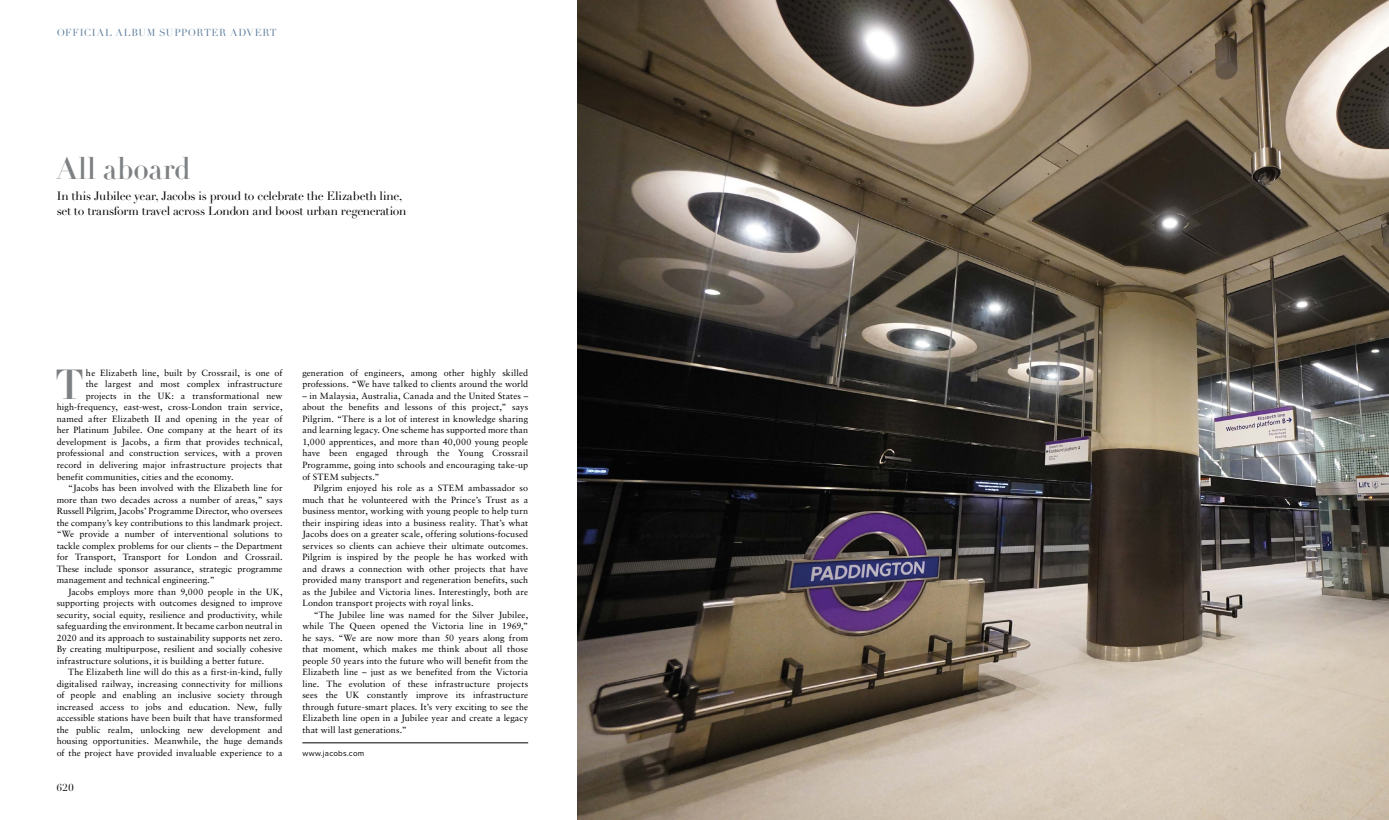
<style>
.page{position:relative;width:1389px;height:820px;background:#fff}
.page>*{position:absolute;margin:0;border:0;box-sizing:border-box;transform-origin:0 0}
.t1{font:41.3px "Didot LT Pro Headline";color:#7e8183}
.t2{font:30px "Didot LT Pro Headline";letter-spacing:-.015em;color:#7e8183}
.t3{font:12px/15px "Didot LT Pro";letter-spacing:-.025em;color:#000}
.t4{font:10px "Didot LT Pro";letter-spacing:.065em;color:#61809e}
.t5{font:10px "Didot LT Pro";color:#000}
.t6{font:9px/11.5px "Sabon LT Pro";letter-spacing:.005em;color:#000;text-align:justify}
.t7{font:8px "Proxima Nova";letter-spacing:.025em;color:#000}
</style>
<div class="page">
<img style="left:577px;top:0;width:812px;height:819px">
<hr style="left:302px;top:742px;width:226px;height:1px;background:#000">
<p class="t4" style="left:57px;top:26px;width:222px">OFFICIAL ALBUM SUPPORTER ADVERT</p>
<h2 class="t2" style="left:57px;top:150px;width:136px">All aboard</h2>
<h3 class="t3" style="left:57px;top:189px;width:351px">In this Jubilee year, Jacobs is proud to celebrate the Elizabeth line, set to transform travel across London and boost urban regeneration</h3>
<h1 class="t1" style="left:56px;top:359px;width:29px">T</h1>
<p class="t6" style="left:86px;top:366px;width:198px">he Elizabeth line, built by Crossrail, is one of</p>
<p class="t6" style="left:86px;top:378px;width:198px">the largest and most complex infrastructure</p>
<p class="t6" style="left:86px;top:389px;width:198px">projects in the UK: a transformational new</p>
<p class="t6" style="left:57px;top:401px;width:227px">high-frequency, east-west, cross-London train service,</p>
<p class="t6" style="left:57px;top:412px;width:227px">named after Elizabeth II and opening in the year of</p>
<p class="t6" style="left:57px;top:424px;width:227px">her Platinum Jubilee. One company at the heart of its</p>
<p class="t6" style="left:57px;top:435px;width:227px">development is Jacobs, a firm that provides technical,</p>
<p class="t6" style="left:57px;top:447px;width:227px">professional and construction services, with a proven</p>
<p class="t6" style="left:57px;top:458px;width:227px">record in delivering major infrastructure projects that</p>
<p class="t6" style="left:57px;top:470px;width:178px">benefit communities, cities and the economy.</p>
<p class="t6" style="left:68px;top:481px;width:216px">“Jacobs has been involved with the Elizabeth line for</p>
<p class="t6" style="left:57px;top:493px;width:227px">more than two decades across a number of areas,” says</p>
<p class="t6" style="left:57px;top:504px;width:227px">Russell Pilgrim, Jacobs’ Programme Director, who oversees</p>
<p class="t6" style="left:57px;top:516px;width:227px">the company’s key contributions to this landmark project.</p>
<p class="t6" style="left:57px;top:527px;width:227px">“We provide a number of interventional solutions to</p>
<p class="t6" style="left:57px;top:539px;width:227px">tackle complex problems for our clients – the Department</p>
<p class="t6" style="left:57px;top:550px;width:227px">for Transport, Transport for London and Crossrail.</p>
<p class="t6" style="left:57px;top:562px;width:227px">These include sponsor assurance, strategic programme</p>
<p class="t6" style="left:57px;top:573px;width:159px">management and technical engineering.”</p>
<p class="t6" style="left:68px;top:585px;width:216px">Jacobs employs more than 9,000 people in the UK,</p>
<p class="t6" style="left:57px;top:596px;width:227px">supporting projects with outcomes designed to improve</p>
<p class="t6" style="left:57px;top:608px;width:227px">security, social equity, resilience and productivity, while</p>
<p class="t6" style="left:57px;top:619px;width:227px">safeguarding the environment. It became carbon neutral in</p>
<p class="t6" style="left:57px;top:631px;width:227px">2020 and its approach to sustainability supports net zero.</p>
<p class="t6" style="left:57px;top:642px;width:227px">By creating multipurpose, resilient and socially cohesive</p>
<p class="t6" style="left:57px;top:654px;width:209px">infrastructure solutions, it is building a better future.</p>
<p class="t6" style="left:68px;top:665px;width:216px">The Elizabeth line will do this as a first-in-kind, fully</p>
<p class="t6" style="left:57px;top:677px;width:227px">digitalised railway, increasing connectivity for millions</p>
<p class="t6" style="left:57px;top:688px;width:227px">of people and enabling an inclusive society through</p>
<p class="t6" style="left:57px;top:700px;width:227px">increased access to jobs and education. New, fully</p>
<p class="t6" style="left:57px;top:711px;width:227px">accessible stations have been built that have transformed</p>
<p class="t6" style="left:57px;top:723px;width:227px">the public realm, unlocking new development and</p>
<p class="t6" style="left:57px;top:734px;width:227px">housing opportunities. Meanwhile, the huge demands</p>
<p class="t6" style="left:57px;top:746px;width:227px">of the project have provided invaluable experience to a</p>
<p class="t5" style="left:57px;top:781px;width:19px">620</p>
<p class="t6" style="left:302px;top:366px;width:227px">generation of engineers, among other highly skilled professions. “We have talked to clients around the world</p>
<p class="t6" style="left:302px;top:389px;width:227px">– in Malaysia, Australia, Canada and the United States – about the benefits and lessons of this project,” says Pilgrim. “There is a lot of interest in knowledge sharing and learning legacy. One scheme has supported more than 1,000 apprentices, and more than 40,000 young people have been engaged through the Young Crossrail Programme, going into schools and encouraging take-up of STEM subjects.”</p>
<p class="t6" style="left:302px;top:481px;width:227px;text-indent:11px">Pilgrim enjoyed his role as a STEM ambassador so much that he volunteered with the Prince’s Trust as a business mentor, working with young people to help turn their inspiring ideas into a business reality. That’s what Jacobs does on a greater scale, offering solutions-focused services so clients can achieve their ultimate outcomes.<br>Pilgrim is inspired by the people he has worked with and draws a connection with other projects that have provided many transport and regeneration benefits, such as the Jubilee and Victoria lines. Interestingly, both are London transport projects with royal links.</p>
<p class="t6" style="left:302px;top:608px;width:227px;text-indent:11px">“The Jubilee line was named for the Silver Jubilee, while The Queen opened the Victoria line in 1969,” he says. “We are now more than 50 years along from that moment, which makes me think about all those people 50 years into the future who will benefit from the Elizabeth line – just as we benefited from the Victoria line. The evolution of these infrastructure projects sees the UK constantly improve its infrastructure through future-smart places. It’s very exciting to see the Elizabeth line open in a Jubilee year and create a legacy that will last generations.”</p>
<p class="t7" style="left:302px;top:746px;width:63px">www.jacobs.com</p>
</div>
